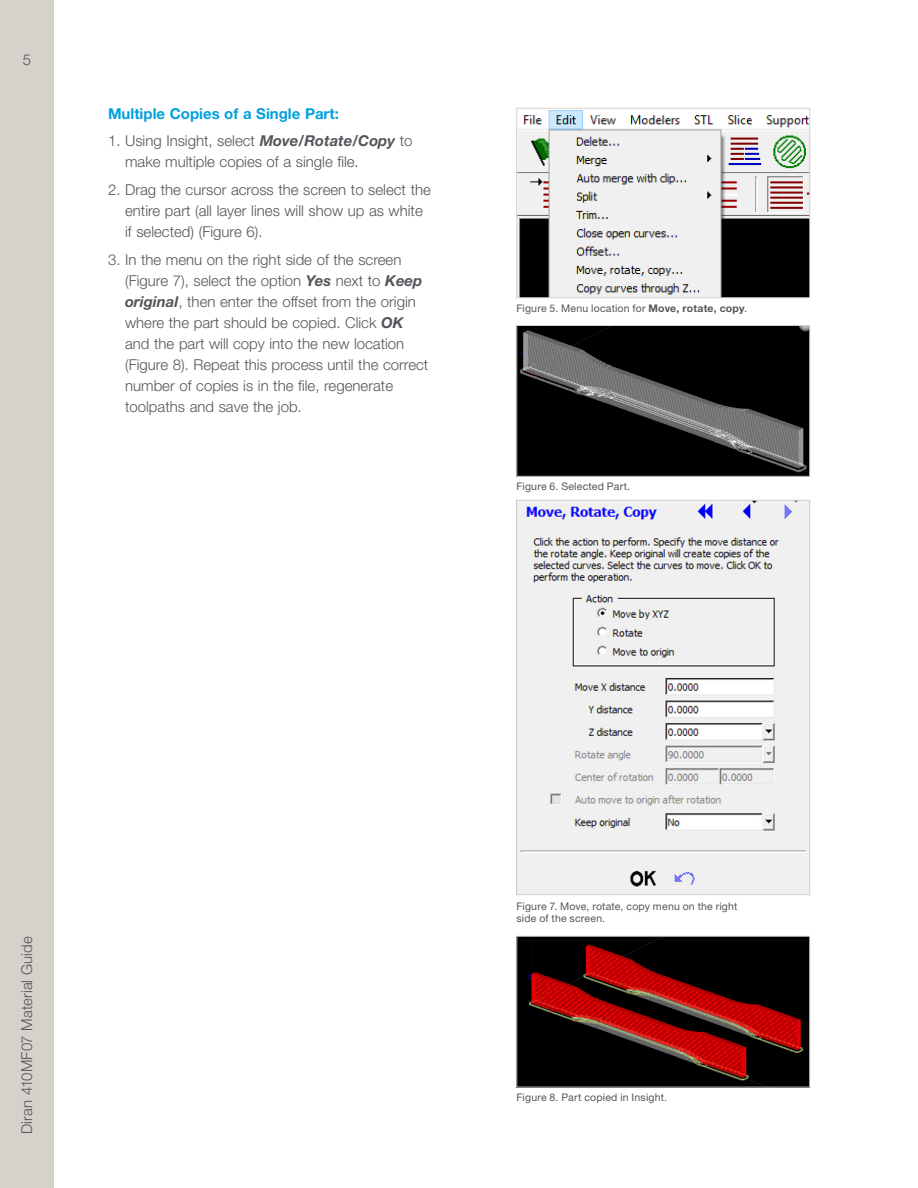
<style>
.page{position:relative;width:918px;height:1188px;background:#fff}
.page>*{position:absolute;margin:0;border:0;box-sizing:border-box;transform-origin:0 0}
.t1{font:300 15px/21px "Helvetica Neue LT Std";color:#54555a}
.t2{font:700 15px "Helvetica Neue LT Std";color:#00a0dd}
.t3{font:10.5px/12px "Helvetica Neue LT Std";letter-spacing:.015em;color:#54555a}
.s1{font-weight:700;font-style:italic}
.s2{font-weight:700}
</style>
<div class="page">
<div style="left:0;top:0;width:54px;height:1188px;background:#d6d1ca"></div>
<img style="left:518px;top:110px;width:290px;height:186px">
<div style="left:516px;top:108px;width:294px;height:190px;border:1px solid #d6d1ca"></div>
<img style="left:518px;top:327px;width:290px;height:148px">
<div style="left:516px;top:325px;width:294px;height:152px;border:1px solid #d6d1ca"></div>
<img style="left:518px;top:938px;width:290px;height:147px">
<div style="left:516px;top:936px;width:294px;height:151px;border:1px solid #d6d1ca"></div>
<img style="left:518px;top:502px;width:290px;height:391px">
<div style="left:516px;top:500px;width:294px;height:395px;border:1px solid #d6d1ca"></div>
<p class="t1" style="left:23px;top:49px;width:10px">5</p>
<p class="t2" style="left:108px;top:104px;width:232px">Multiple Copies of a Single Part:</p>
<p class="t1" style="left:125px;top:130px;width:289px;text-indent:-17px">1. Using Insight, select <span class="s1">Move/Rotate/Copy</span> to make multiple copies of a single file.</p>
<p class="t1" style="left:125px;top:179px;width:307px;text-indent:-17px">2. Drag the cursor across the screen to select the entire part (all layer lines will show up as white if selected) (Figure 6).</p>
<p class="t1" style="left:125px;top:249px;width:305px;text-indent:-17px">3. In the menu on the right side of the screen (Figure 7), select the option <span class="s1">Yes</span> next to <span class="s1">Keep original</span>, then enter the offset from the origin where the part should be copied. Click <span class="s1">OK </span>and the part will copy into the new location (Figure 8). Repeat this process until the correct number of copies is in the file, regenerate toolpaths and save the job.</p>
<p class="t3" style="left:516px;top:302px;width:232px">Figure 5. Menu location for <span class="s2">Move, rotate, copy</span>.</p>
<p class="t3" style="left:516px;top:480px;width:115px">Figure 6. Selected Part.</p>
<p class="t1" style="left:16px;top:1134px;width:199px;rotate:-90deg">Diran 410MF07 Material Guide</p>
<p class="t3" style="left:516px;top:900px;width:222px">Figure 7. Move, rotate, copy menu on the right side of the screen.</p>
<p class="t3" style="left:516px;top:1091px;width:152px">Figure 8. Part copied in Insight.</p>
</div>
